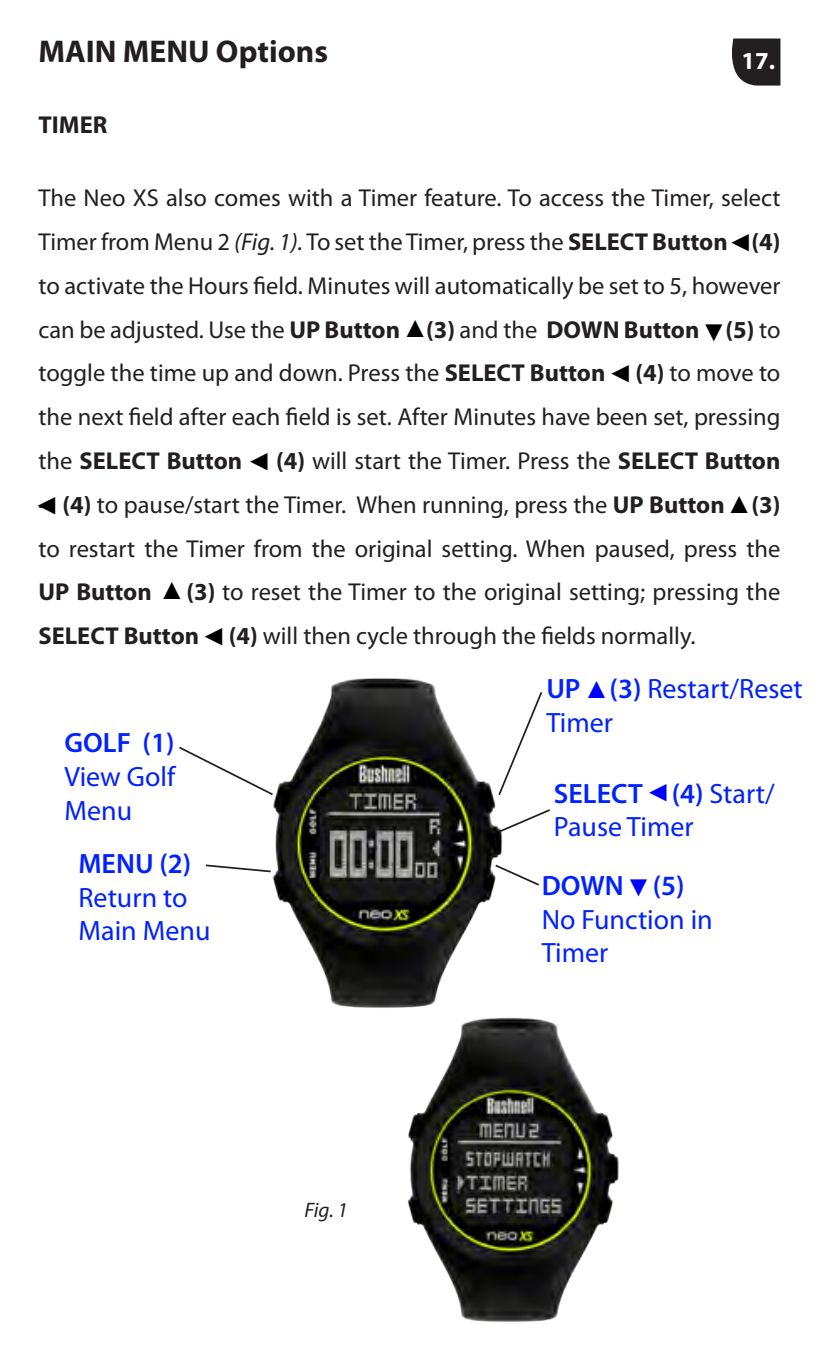
<style>
.page{position:relative;width:819px;height:1365px;background:#fff}
.page>*{position:absolute;margin:0;border:0;box-sizing:border-box;transform-origin:0 0}
.t1{font:700 31.5px "Myriad Pro";color:#231f20}
.t2{font:28px/33.6px "Myriad Pro";color:#02f}
.t3{font:600 28px "Myriad Pro";color:#02f}
.t4{font:24.5px/43.8px "Myriad Pro";color:#231f20;text-align:justify}
.t5{font:24.5px "Arial";color:#000}
.t6{font:700 24.5px "Myriad Pro";color:#231f20}
.t7{font:700 24.5px "Myriad Pro";color:#fff}
.t8{font:24.5px "Arial";color:#00f}
.t9{font:italic 21px "Myriad Pro";color:#231f20}
.s1{font-style:italic}
.s2{font-weight:700}
.s3{font-family:"Arial";color:#000}
.s4{font-weight:600}
</style>
<div class="page">
<img style="left:272px;top:678px;width:231px;height:304px">
<img style="left:327px;top:982px;width:292px;height:340px">
<svg style="left:732px;top:39px;width:48px;height:47px;background:#343031"></svg>
<svg style="left:179px;top:745px;width:96px;height:51px"></svg>
<svg style="left:205px;top:864px;width:66px;height:9px"></svg>
<svg style="left:493px;top:863px;width:46px;height:24px"></svg>
<svg style="left:497px;top:690px;width:46px;height:107px"></svg>
<svg style="left:496px;top:807px;width:54px;height:27px"></svg>
<p class="t1" style="left:38px;top:31px;width:291px">MAIN MENU Options</p>
<p class="t6" style="left:38px;top:109px;width:70px">TIMER</p>
<p class="t7" style="left:741px;top:44px;width:35px">17.</p>
<p class="t4" style="left:38px;top:176px;width:743px">The Neo XS also comes with a Timer feature. To access the Timer, select Timer from Menu 2 <span class="s1">(Fig. 1).</span> To set the Timer, press the <span class="s2">SELECT Button (4) </span>to activate the Hours field. Minutes will automatically be set to 5, however can be adjusted. Use the <span class="s2">UP Button (3)</span> and the <span class="s2">DOWN Button (5)</span> to toggle the time up and down. Press the <span class="s2">SELECT Button (4)</span> to move to the next field after each field is set. After Minutes have been set, pressing the <span class="s2">SELECT Button</span> <span class="s3">◄</span> <span class="s2">(4)</span> will start the Timer. Press the <span class="s2">SELECT Button</span></p>
<p class="t4" style="left:38px;top:482px;width:743px"><span class="s2">- (4)</span> to pause/start the Timer. When running, press the <span class="s2">UP Button (3) </span>to restart the Timer from the original setting. When paused, press the <span class="s2">UP Button</span> <span class="s3">▲</span><span class="s2">(3)</span> to reset the Timer to the original setting; pressing the <span class="s2">SELECT Button (4)</span> will then cycle through the fields normally.</p>
<p class="t5" style="left:728px;top:226px;width:26px">◄</p>
<p class="t5" style="left:403px;top:312px;width:26px">▲</p>
<p class="t5" style="left:701px;top:316px;width:26px">▼</p>
<p class="t5" style="left:608px;top:357px;width:26px">◄</p>
<p class="t5" style="left:35px;top:489px;width:26px">◄</p>
<p class="t5" style="left:727px;top:488px;width:26px">▲</p>
<p class="t5" style="left:201px;top:620px;width:26px">◄</p>
<p class="t3" style="left:64px;top:725px;width:111px">GOLF (1)</p>
<p class="t2" style="left:64px;top:759px;width:112px">View Golf<br>Menu</p>
<p class="t3" style="left:78px;top:845px;width:114px">MENU (2)</p>
<p class="t2" style="left:78px;top:880px;width:133px">Return to<br>Main Menu</p>
<p class="t9" style="left:304px;top:1196px;width:45px">Fig. 1</p>
<p class="t2" style="left:546px;top:671px;width:258px"><span class="s4">UP (3)</span> Restart/Reset</p>
<p class="t2" style="left:546px;top:705px;width:68px">Timer</p>
<p class="t8" style="left:584px;top:673px;width:26px">▲</p>
<p class="t2" style="left:554px;top:776px;width:222px"><span class="s4">SELECT (4)</span> Start/<br>Pause Timer</p>
<p class="t8" style="left:645px;top:776px;width:26px">◄</p>
<p class="t3" style="left:541px;top:867px;width:144px">DOWN (5)</p>
<p class="t2" style="left:541px;top:902px;width:173px">No Function in<br>Timer</p>
<p class="t8" style="left:626px;top:871px;width:26px">▼</p>
</div>
